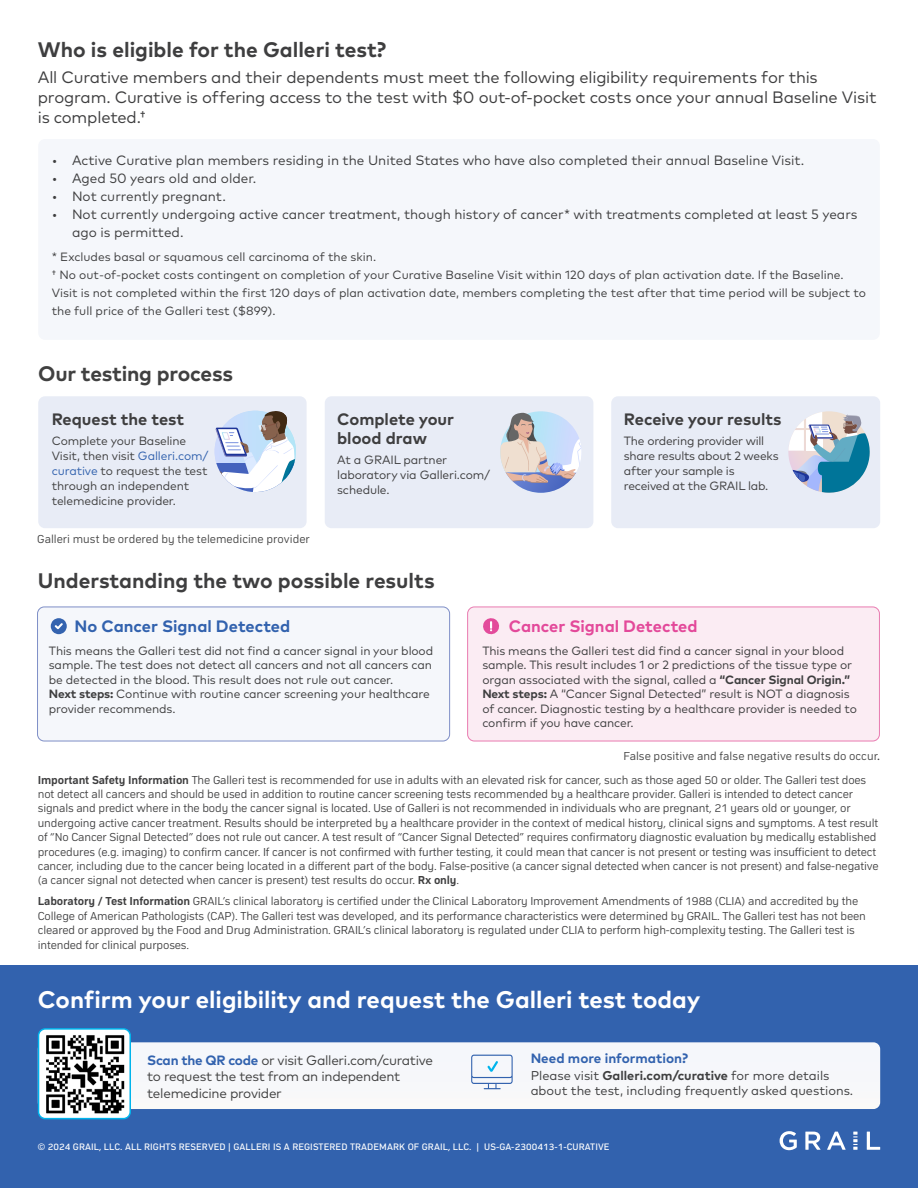
<style>
.page{position:relative;width:918px;height:1188px;background:#fff}
.page>*{position:absolute;margin:0;border:0;box-sizing:border-box;transform-origin:0 0}
.t1{font:700 24px "Mark Pro";color:#fff}
.t2{font:700 21px "Mark Pro";color:#3e3e3f}
.t3{font:700 21px "Mark Pro";letter-spacing:-.01em;color:#404040}
.t4{font:16.5px/19.8px "Mark Pro";letter-spacing:-.01em;color:#3e3e3f}
.t5{font:700 16.5px/19.5px "Mark Pro";color:#3e3e3f}
.t6{font:700 16.5px "Mark Pro";color:#3262ae}
.t7{font:700 16.5px "Mark Pro";color:#e3499a}
.t8{font:13.5px/18px "Mark Pro";color:#3e3e3f}
.t9{font:13.5px/16.5px "Mark Pro";letter-spacing:-.02em;color:#404040}
.t10{font:700 13.5px "Mark Pro";color:#3262ae}
.t11{font:12.75px/15px "Mark Pro";color:#3e3e3f}
.t12{font:300 12px/14.4px "Compasse";letter-spacing:-.01em;color:#3e3e3f}
.t13{font:12px/14.4px "Mark Pro";letter-spacing:-.01em;color:#3e3e3f}
.t14{font:12px/15px "Mark Pro";letter-spacing:-.01em;color:#404040}
.t15{font:300 12px "Compasse";letter-spacing:.005em;color:#404040}
.t16{font:9.75px "Compasse";letter-spacing:.01em;color:#fff}
.s1{color:#3262ae}
.s2{font-weight:700}
.s3{font-weight:400;color:#3e3e3f}
.s4{font-weight:700;color:#3262ae}
</style>
<div class="page">
<div style="left:0;top:966px;width:918px;height:222px;background:#3262ae"></div>
<svg style="left:780px;top:1131px;width:17px;height:19px"></svg>
<svg style="left:805px;top:1132px;width:16px;height:18px"></svg>
<svg style="left:827px;top:1132px;width:19px;height:18px"></svg>
<svg style="left:867px;top:1132px;width:13px;height:18px"></svg>
<svg style="left:853px;top:1132px;width:5px;height:18px"></svg>
<div style="left:131px;top:1042px;width:749px;height:67px;background:#f6f7fa"></div>
<div style="left:38px;top:139px;width:842px;height:201px;background:#f5f7fb;border-radius:7px"></div>
<svg style="left:471px;top:1055px;width:42px;height:34px"></svg>
<div style="left:39px;top:1029px;width:91px;height:90px;background:#fff;border-radius:7px"></div>
<div style="left:38px;top:1028px;width:93px;height:91px;border:2px solid #00b4ec;border-radius:7px"></div>
<img style="left:46px;top:1035px;width:79px;height:79px">
<div style="left:38px;top:607px;width:412px;height:134px;background:#f5f7fb;border-radius:7px"></div>
<div style="left:37px;top:607px;width:413px;height:134px;border:1px solid #7f8fc7;border-radius:7px"></div>
<div style="left:468px;top:607px;width:411px;height:134px;background:#fbecf3;border-radius:7px"></div>
<div style="left:467px;top:607px;width:413px;height:134px;border:1px solid #e97cb1;border-radius:7px"></div>
<svg style="left:51px;top:618px;width:16px;height:16px"></svg>
<svg style="left:483px;top:618px;width:16px;height:17px"></svg>
<div style="left:38px;top:396px;width:269px;height:132px;background:#e8ecf6;border-radius:7px"></div>
<div style="left:325px;top:396px;width:268px;height:132px;background:#e8ecf6;border-radius:7px"></div>
<div style="left:611px;top:396px;width:269px;height:132px;background:#e8ecf6;border-radius:7px"></div>
<svg style="left:214px;top:410px;width:82px;height:82px"></svg>
<svg style="left:788px;top:411px;width:82px;height:82px"></svg>
<svg style="left:500px;top:411px;width:81px;height:82px"></svg>
<p class="t2" style="left:38px;top:33px;width:350px">Who is eligible for the Galleri test?</p>
<p class="t4" style="left:38px;top:66px;width:840px">All Curative members and their dependents must meet the following eligibility requirements for this program. Curative is offering access to the test with $0 out-of-pocket costs once your annual Baseline Visit is completed.†</p>
<p class="t8" style="left:52px;top:150px;width:754px">• Active Curative plan members residing in the United States who have also completed their annual Baseline Visit.</p>
<p class="t8" style="left:52px;top:168px;width:206px">• Aged 50 years old and older.</p>
<p class="t8" style="left:52px;top:186px;width:176px">• Not currently pregnant.</p>
<p class="t8" style="left:72px;top:204px;width:787px;text-indent:-20px">• Not currently undergoing active cancer treatment, though history of cancer* with treatments completed at least 5 years ago is permitted.</p>
<p class="t13" style="left:52px;top:247px;width:816px;line-height:18px">* Excludes basal or squamous cell carcinoma of the skin.<br>† No out-of-pocket costs contingent on completion of your Curative Baseline Visit within 120 days of plan activation date. If the Baseline.<br>Visit is not completed within the first 120 days of plan activation date, members completing the test after that time period will be subject to the full price of the Galleri test ($899).</p>
<p class="t3" style="left:38px;top:358px;width:196px">Our testing process</p>
<p class="t5" style="left:52px;top:408px;width:134px">Request the test</p>
<p class="t14" style="left:52px;top:432px;width:158px">Complete your Baseline<br>Visit, then visit <span class="s1">Galleri.com/ curative</span> to request the test through an independent telemedicine provider.</p>
<p class="t15" style="left:37px;top:532px;width:274px">Galleri must be ordered by the telemedicine provider</p>
<p class="t5" style="left:337px;top:408px;width:119px">Complete your blood draw</p>
<p class="t13" style="left:337px;top:452px;width:154px;line-height:15px">At a GRAIL partner laboratory via Galleri.com/ schedule.</p>
<p class="t2" style="left:38px;top:565px;width:398px">Understanding the two possible results</p>
<p class="t6" style="left:75px;top:614px;width:217px">No Cancer Signal Detected</p>
<p class="t5" style="left:624px;top:408px;width:159px">Receive your results</p>
<p class="t13" style="left:624px;top:432px;width:156px;line-height:15px">The ordering provider will share results about 2 weeks after your sample is received at the GRAIL lab.</p>
<p class="t7" style="left:509px;top:614px;width:190px">Cancer Signal Detected</p>
<p class="t13" style="left:49px;top:643px;width:386px">This means the Galleri test did not find a cancer signal in your blood sample. The test does not detect all cancers and not all cancers can be detected in the blood. This result does not rule out cancer.<br><span class="s2">Next steps:</span> Continue with routine cancer screening your healthcare provider recommends.</p>
<p class="t13" style="left:482px;top:643px;width:376px">This means the Galleri test did find a cancer signal in your blood sample. This result includes 1 or 2 predictions of the tissue type or organ associated with the signal, called a <span class="s2">“Cancer Signal Origin.” Next steps:</span> A “Cancer Signal Detected” result is NOT a diagnosis of cancer. Diagnostic testing by a healthcare provider is needed to confirm if you have cancer.</p>
<p class="t15" style="left:623px;top:749px;width:258px">False positive and false negative results do occur<span class="s3">.</span></p>
<p class="t12" style="left:38px;top:772px;width:842px"><span class="s2">Important Safety Information</span> The Galleri test is recommended for use in adults with an elevated risk for cancer, such as those aged 50 or older. The Galleri test does not detect all cancers and should be used in addition to routine cancer screening tests recommended by a healthcare provider. Galleri is intended to detect cancer signals and predict where in the body the cancer signal is located. Use of Galleri is not recommended in individuals who are pregnant, 21 years old or younger, or undergoing active cancer treatment. Results should be interpreted by a healthcare provider in the context of medical history, clinical signs and symptoms. A test result of “No Cancer Signal Detected” does not rule out cancer. A test result of “Cancer Signal Detected” requires confirmatory diagnostic evaluation by medically established procedures (e.g. imaging) to confirm cancer. If cancer is not confirmed with further testing, it could mean that cancer is not present or testing was insufficient to detect cancer, including due to the cancer being located in a different part of the body. False-positive (a cancer signal detected when cancer is not present) and false-negative (a cancer signal not detected when cancer is present) test results do occur. <span class="s2">Rx only</span>.</p>
<p class="t12" style="left:38px;top:894px;width:830px"><span class="s2">Laboratory / Test Information</span> GRAIL’s clinical laboratory is certified under the Clinical Laboratory Improvement Amendments of 1988 (CLIA) and accredited by the College of American Pathologists (CAP). The Galleri test was developed, and its performance characteristics were determined by GRAIL. The Galleri test has not been cleared or approved by the Food and Drug Administration. GRAIL’s clinical laboratory is regulated under CLIA to perform high-complexity testing. The Galleri test is intended for clinical purposes.</p>
<p class="t1" style="left:38px;top:981px;width:664px">Confirm your eligibility and request the Galleri test today</p>
<p class="t9" style="left:147px;top:1050px;width:288px"><span class="s4">Scan the QR code</span> or visit Galleri.com/curative to request the test from an independent telemedicine provider</p>
<p class="t10" style="left:531px;top:1048px;width:159px">Need more information?</p>
<p class="t11" style="left:531px;top:1067px;width:324px">Please visit <span class="s2">Galleri.com/curative</span> for more details about the test, including frequently asked questions.</p>
<p class="t16" style="left:38px;top:1141px;width:573px">© 2024 GRAIL, LLC. ALL RIGHTS RESERVED | GALLERI IS A REGISTERED TRADEMARK OF GRAIL, LLC. | US-GA-2300413-1-CURATIVE</p>
</div>
